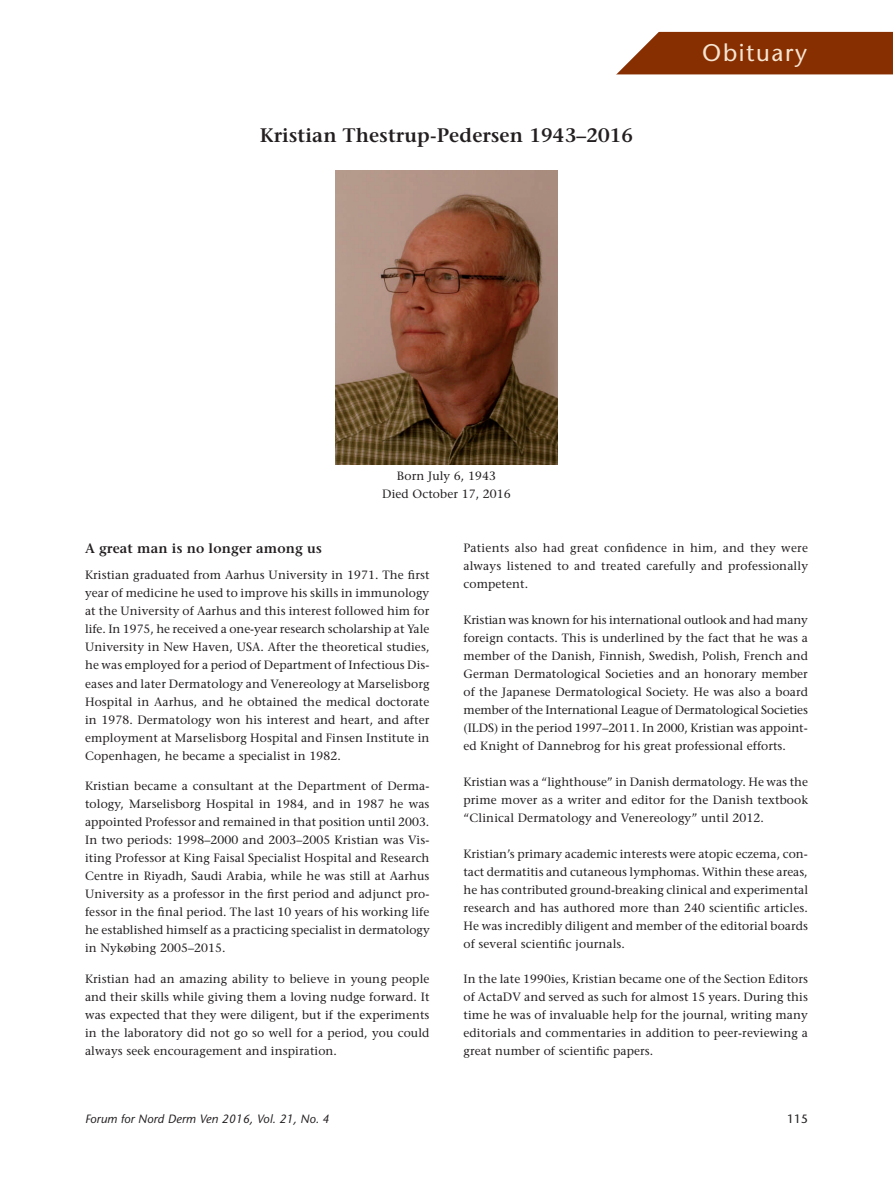
<style>
.page{position:relative;width:893px;height:1191px;background:#fff}
.page>*{position:absolute;margin:0;border:0;box-sizing:border-box;transform-origin:0 0}
.t1{font:24px "Stone Sans";letter-spacing:.065em;color:#f5e5d2}
.t2{font:600 19.5px "Stone Serif";letter-spacing:.01em;color:#231f20}
.t3{font:600 13.5px "Stone Serif";letter-spacing:.01em;color:#231f20}
.t4{font:12px/18px "Stone Serif";letter-spacing:.01em;color:#231f20;text-align:justify}
.t5{font:italic 12px "Stone Sans";letter-spacing:.01em;color:#231f20}
.t6{font:12px "Stone Sans";color:#231f20}
</style>
<div class="page">
<svg style="left:616px;top:31px;width:277px;height:44px;background:#95461d"></svg>
<img style="left:335px;top:171px;width:223px;height:293px">
<h2 class="t2" style="left:260px;top:124px;width:375px">Kristian Thestrup-Pedersen 1943–2016</h2>
<h1 class="t1" style="left:702px;top:38px;width:106px">Obituary</h1>
<p class="t4" style="left:382px;top:466px;width:130px;text-align:center">Born July 6, 1943<br>Died October 17, 2016</p>
<p class="t3" style="left:85px;top:540px;width:238px">A great man is no longer among us</p>
<p class="t4" style="left:85px;top:566px;width:346px">Kristian graduated from Aarhus University in 1971. The first year of medicine he used to improve his skills in immunology at the University of Aarhus and this interest followed him for life. In 1975, he received a one-year research scholarship at Yale University in New Haven, USA. After the theoretical studies, he was employed for a period of Department of Infectious Dis&shy;eases and later Dermatology and Venereology at Marselisborg Hospital in Aarhus, and he obtained the medical doctorate in 1978. Dermatology won his interest and heart, and after employment at Marselisborg Hospital and Finsen Institute in Copenhagen, he became a specialist in 1982.</p>
<p class="t4" style="left:85px;top:777px;width:346px">Kristian became a consultant at the Department of Derma&shy;tology, Marselisborg Hospital in 1984, and in 1987 he was appointed Professor and remained in that position until 2003.<br>In two periods: 1998–2000 and 2003–2005 Kristian was Vis&shy;iting Professor at King Faisal Specialist Hospital and Research Centre in Riyadh, Saudi Arabia, while he was still at Aarhus University as a professor in the first period and adjunct pro&shy;fessor in the final period. The last 10 years of his working life he established himself as a practicing specialist in dermatology in Nykøbing 2005–2015.</p>
<p class="t4" style="left:85px;top:970px;width:346px">Kristian had an amazing ability to believe in young people and their skills while giving them a loving nudge forward. It was expected that they were diligent, but if the experiments in the laboratory did not go so well for a period, you could always seek encouragement and inspiration.</p>
<p class="t4" style="left:463px;top:538px;width:346px">Patients also had great confidence in him, and they were always listened to and treated carefully and professionally competent.</p>
<p class="t4" style="left:463px;top:610px;width:346px">Kristian was known for his international outlook and had many foreign contacts. This is underlined by the fact that he was a member of the Danish, Finnish, Swedish, Polish, French and German Dermatological Societies and an honorary member of the Japanese Dermatological Society. He was also a board member of the International League of Dermatological Societies (ILDS) in the period 1997–2011. In 2000, Kristian was appoint&shy;ed Knight of Dannebrog for his great professional efforts.</p>
<p class="t4" style="left:463px;top:772px;width:346px">Kristian was a “lighthouse” in Danish dermatology. He was the prime mover as a writer and editor for the Danish textbook “Clinical Dermatology and Venereology” until 2012.</p>
<p class="t4" style="left:463px;top:844px;width:346px">Kristian’s primary academic interests were atopic eczema, con&shy;tact dermatitis and cutaneous lymphomas. Within these areas, he has contributed ground-breaking clinical and experimental research and has authored more than 240 scientific articles.<br>He was incredibly diligent and member of the editorial boards of several scientific journals.</p>
<p class="t4" style="left:463px;top:970px;width:346px">In the late 1990ies, Kristian became one of the Section Editors of ActaDV and served as such for almost 15 years. During this time he was of invaluable help for the journal, writing many editorials and commentaries in addition to peer-reviewing a great number of scientific papers.</p>
<p class="t5" style="left:85px;top:1112px;width:246px">Forum for Nord Derm Ven 2016, Vol. 21, No. 4</p>
<p class="t6" style="left:787px;top:1112px;width:22px">115</p>
</div>
